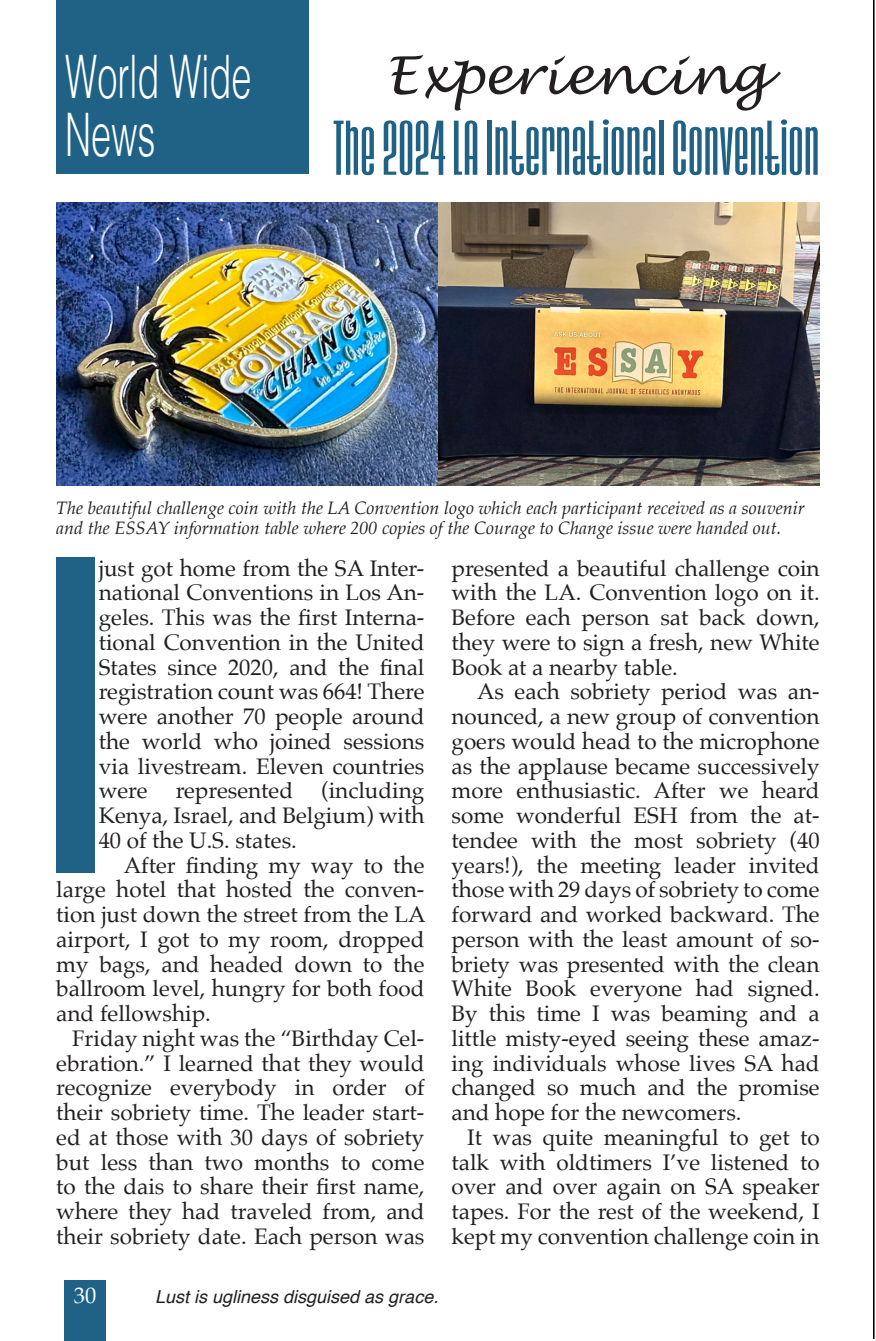
<style>
.page{position:relative;width:876px;height:1341px;background:#fff}
.page>*{position:absolute;margin:0;border:0;box-sizing:border-box;transform-origin:0 0}
.t1{font:700 392.85px "Ainsdale";color:#206285}
.t2{font:500 67.5px "Ainsdale";color:#206285}
.Section_Heds{font:300 60.07px/58.5px "Helvetica";color:#fff;scale:.6 1}
.t3{font:italic 51.75px "Lucida Handwriting";color:#231f20}
.t4{font:22.5px/24.8px "Palatino";color:#231f20;text-align:justify}
.t5{font:22.5px "Palatino";color:#fff}
.t6{font:italic 18px/20.2px "Palatino";color:#231f20}
.t7{font:italic 18px "Helvetica";color:#231f20}
</style>
<div class="page">
<hr style="left:873px;top:0;width:1px;height:1339px;background:#000">
<div style="left:64px;top:1280px;width:42px;height:61px;background:#206285"></div>
<div style="left:56px;top:0;width:252px;height:174px;background:#206285"></div>
<img style="left:56px;top:202px;width:763px;height:284px">
<p class="Section_Heds" style="left:65px;top:43px;width:312px">World Wide<br>News</p>
<p class="t3" style="left:385px;top:44px;width:383px">Experiencing</p>
<p class="t2" style="left:333px;top:106px;width:487px">The 2024 LA International Convention</p>
<p class="t6" style="left:56px;top:497px;width:749px">The beautiful challenge coin with the LA Convention logo which each participant received as a souvenir and the ESSAY information table where 200 copies of the Courage to Change issue were handed out.</p>
<p class="t1" style="left:43px;top:471px;width:57px">I</p>
<p class="t4" style="left:99px;top:555px;width:327px">just got home from the SA Inter&shy;national Conventions in Los An&shy;geles. This was the first Interna&shy;tional Convention in the United States since 2020, and the final registration count was 664! There were another 70 people around the world who joined sessions via livestream. Eleven countries were represented (including Kenya, Israel, and Belgium) with 40 of the U.S. states.</p>
<p class="t4" style="left:56px;top:852px;width:371px;text-indent:67px">After finding my way to the large hotel that hosted the conven&shy;tion just down the street from the LA airport, I got to my room, dropped my bags, and headed down to the ballroom level, hungry for both food and fellowship.</p>
<p class="t4" style="left:56px;top:1026px;width:369px;text-indent:16px">Friday night was the “Birthday Cel&shy;ebration.” I learned that they would recognize everybody in order of their sobriety time. The leader start&shy;ed at those with 30 days of sobriety but less than two months to come to the dais to share their first name, where they had traveled from, and their sobriety date. Each person was</p>
<p class="t4" style="left:451px;top:555px;width:369px">presented a beautiful challenge coin with the LA. Convention logo on it.<br>Before each person sat back down, they were to sign a fresh, new White Book at a nearby table.</p>
<p class="t4" style="left:451px;top:679px;width:369px;text-indent:25px">As each sobriety period was an&shy;nounced, a new group of convention goers would head to the microphone as the applause became successively more enthusiastic. After we heard some wonderful ESH from the at&shy;tendee with the most sobriety (40 years!), the meeting leader invited those with 29 days of sobriety to come forward and worked backward. The person with the least amount of so&shy;briety was presented with the clean White Book everyone had signed.<br>By this time I was beaming and a little misty-eyed seeing these amaz&shy;ing individuals whose lives SA had changed so much and the promise and hope for the newcomers.</p>
<p class="t4" style="left:451px;top:1125px;width:369px;text-indent:16px">It was quite meaningful to get to talk with oldtimers I’ve listened to over and over again on SA speaker tapes. For the rest of the weekend, I kept my convention challenge coin in</p>
<p class="t5" style="left:74px;top:1277px;width:24px">30</p>
<p class="t7" style="left:155px;top:1283px;width:285px">Lust is ugliness disguised as grace.</p>
</div>
